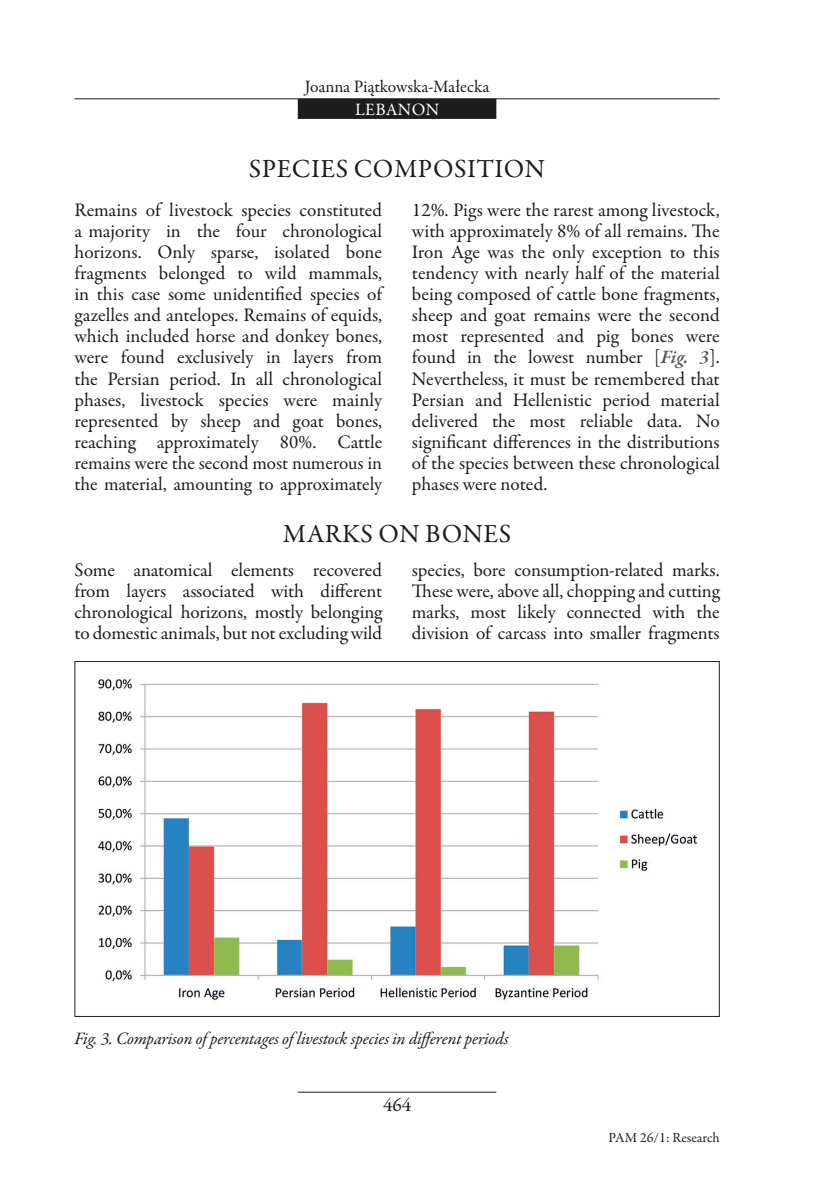
<style>
.page{position:relative;width:819px;height:1191px;background:#fff}
.page>*{position:absolute;margin:0;border:0;box-sizing:border-box;transform-origin:0 0}
.t1{font:26.25px "Garamond Premr Pro";letter-spacing:.02em;color:#1d1d1b}
.t2{font:19.25px/21px "Garamond Premr Pro";letter-spacing:-.005em;color:#1d1d1b;text-align:justify}
.t3{font:italic 17.5px "Garamond Premr Pro";letter-spacing:-.01em;color:#1d1d1b}
.t4{font:17.5px "Garamond Premr Pro";color:#1d1d1b}
.t5{font:17.5px "Garamond Premr Pro";letter-spacing:.02em;color:#fff}
.t6{font:14px "Garamond Premr Pro";color:#1d1d1b}
.s1{font-weight:600;font-style:italic;color:#575756}
</style>
<div class="page">
<hr style="left:74px;top:98px;width:645px;height:1px;background:#1d1d1b">
<div style="left:298px;top:99px;width:198px;height:20px;background:#1d1d1b"></div>
<hr style="left:298px;top:1091px;width:198px;height:1px;background:#1d1d1b">
<img style="left:98px;top:678px;width:600px;height:323px">
<p class="t4" style="left:305px;top:76px;width:186px">Joanna Piątkowska-Małecka</p>
<p class="t5" style="left:355px;top:99px;width:86px">LEBANON</p>
<h1 class="t1" style="left:249px;top:153px;width:298px">SPECIES COMPOSITION</h1>
<p class="t2" style="left:74px;top:200px;width:309px">Remains of livestock species constituted a majority in the four chronological horizons. Only sparse, isolated bone fragments belonged to wild mammals, in this case some unidentified species of gazelles and antelopes. Remains of equids, which included horse and donkey bones, were found exclusively in layers from the Persian period. In all chronological phases, livestock species were mainly represented by sheep and goat bones, reaching approximately 80%. Cattle remains were the second most numerous in the material, amounting to approximately</p>
<p class="t2" style="left:412px;top:200px;width:309px">12%. Pigs were the rarest among livestock, with approximately 8% of all remains. The Iron Age was the only exception to this tendency with nearly half of the material being composed of cattle bone fragments, sheep and goat remains were the second most represented and pig bones were found in the lowest number [<span class="s1">Fig. 3</span>].<br>Nevertheless, it must be remembered that Persian and Hellenistic period material delivered the most reliable data. No significant differences in the distributions of the species between these chronological phases were noted.</p>
<h1 class="t1" style="left:283px;top:518px;width:230px">MARKS ON BONES</h1>
<p class="t2" style="left:74px;top:559px;width:309px">Some anatomical elements recovered from layers associated with different chronological horizons, mostly belonging to domestic animals, but not excluding wild</p>
<p class="t2" style="left:412px;top:559px;width:309px">species, bore consumption-related marks.<br>These were, above all, chopping and cutting marks, most likely connected with the division of carcass into smaller fragments</p>
<p class="t3" style="left:74px;top:1027px;width:435px">Fig. 3. Comparison of percentages of livestock species in different periods</p>
<p class="t2" style="left:383px;top:1095px;width:30px">464</p>
<p class="t6" style="left:608px;top:1128px;width:113px">PAM 26/1: Research</p>
</div>
